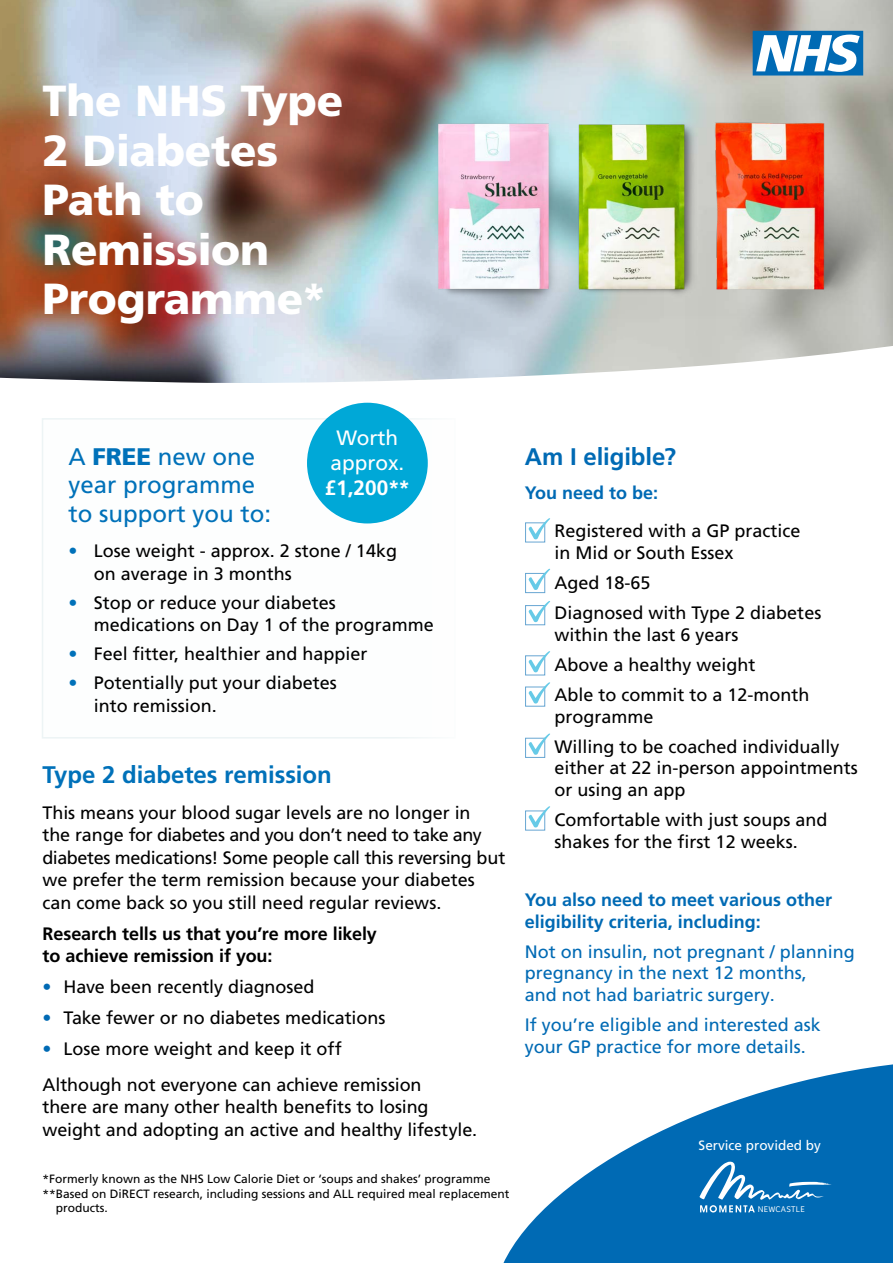
<style>
.page{position:relative;width:893px;height:1263px;background:#fff}
.page>*{position:absolute;margin:0;border:0;box-sizing:border-box;transform-origin:0 0}
.t1{font:900 43.5px/49.5px "Frutiger LT Pro";letter-spacing:-.005em;color:#fff}
.t2{font:24px/28.8px "Frutiger LT Pro";color:#0071b9}
.t3{font:700 24px "Frutiger LT Pro";letter-spacing:-.005em;color:#0071b9}
.t4{font:700 24px "Frutiger LT Pro";letter-spacing:-.005em;color:#006ab4}
.t5{font:20.85px/24.8px "Frutiger LT Pro";color:#fff;text-align:center}
.t6{font:18px/22.5px "Frutiger LT Pro";color:#000}
.t7{font:18px/21.6px "Frutiger LT Pro";color:#006ab4}
.t8{font:700 18px/21.6px "Frutiger LT Pro";color:#006ab4}
.t9{font:700 18px/22.5px "Frutiger LT Pro";letter-spacing:-.005em;color:#000}
.t10{font:13.5px "Frutiger LT Pro";color:#fff}
.t11{font:12px/14.4px "Frutiger LT Pro";color:#000}
.t12{font:300 8.55px "Bree";letter-spacing:.035em;color:#fff}
.s1{font-weight:700}
.s2{font-weight:900}
.s3{color:#0071b9}
.s4{color:#006ab4}
</style>
<div class="page">
<img style="left:399px;top:0;width:494px;height:290px">
<img style="left:0;top:0;width:399px;height:290px">
<svg style="left:0;top:290px;width:893px;height:128px"></svg>
<svg style="left:753px;top:31px;width:110px;height:45px"></svg>
<img style="left:399px;top:115px;width:119px;height:191px">
<img style="left:518px;top:107px;width:222px;height:211px">
<img style="left:661px;top:104px;width:222px;height:211px">
<svg style="left:503px;top:1064px;width:390px;height:199px;fill:#006ab4"></svg>
<svg style="left:528px;top:518px;width:23px;height:22px"></svg>
<svg style="left:528px;top:568px;width:22px;height:22px"></svg>
<svg style="left:528px;top:601px;width:23px;height:22px"></svg>
<svg style="left:528px;top:651px;width:23px;height:22px"></svg>
<svg style="left:528px;top:682px;width:22px;height:22px"></svg>
<svg style="left:528px;top:733px;width:22px;height:22px"></svg>
<svg style="left:528px;top:806px;width:22px;height:22px"></svg>
<svg style="left:699px;top:1162px;width:133px;height:50px;background:#2881bf"></svg>
<div style="left:42px;top:418px;width:414px;height:320px;background:#fdfefe;border:2px solid #edf4f5"></div>
<div style="left:307px;top:403px;width:121px;height:120px;background:#00a8d7;border-radius:50%"></div>
<p class="t1" style="left:43px;top:76px;width:302px">The NHS Type<br>2 Diabetes<br>Path to<br>Remission<br>Programme*</p>
<p class="t5" style="left:325px;top:426px;width:87px">Worth approx. <span class="s1">£1,200**</span></p>
<p class="t2" style="left:68px;top:442px;width:204px">A <span class="s2">FREE</span> new one year programme to support you to:</p>
<p class="t6" style="left:94px;top:540px;width:305px;text-indent:-26px"><span class="s3">•</span> Lose weight - approx. 2 stone / 14kg on average in 3 months</p>
<p class="t6" style="left:94px;top:591px;width:341px;text-indent:-26px"><span class="s3">•</span> Stop or reduce your diabetes medications on Day 1 of the programme</p>
<p class="t6" style="left:68px;top:643px;width:300px"><span class="s3">•</span> Feel fitter, healthier and happier</p>
<p class="t6" style="left:94px;top:672px;width:245px;text-indent:-26px"><span class="s3">•</span> Potentially put your diabetes into remission.</p>
<p class="t3" style="left:43px;top:761px;width:291px">Type 2 diabetes remission</p>
<p class="t6" style="left:43px;top:801px;width:464px">This means your blood sugar levels are no longer in<br>the range for diabetes and you don’t need to take any diabetes medications! Some people call this reversing but we prefer the term remission because your diabetes can come back so you still need regular reviews.</p>
<p class="t9" style="left:43px;top:922px;width:336px">Research tells us that you’re more likely to achieve remission if you:</p>
<p class="t6" style="left:43px;top:976px;width:274px"><span class="s4">•</span> Have been recently diagnosed</p>
<p class="t6" style="left:43px;top:1007px;width:344px"><span class="s4">•</span> Take fewer or no diabetes medications</p>
<p class="t6" style="left:43px;top:1038px;width:301px"><span class="s4">•</span> Lose more weight and keep it off</p>
<p class="t6" style="left:43px;top:1073px;width:436px">Although not everyone can achieve remission<br>there are many other health benefits to losing weight and adopting an active and healthy lifestyle.</p>
<p class="t11" style="left:43px;top:1172px;width:450px">*Formerly known as the NHS Low Calorie Diet or ‘soups and shakes’ programme</p>
<p class="t11" style="left:56px;top:1186px;width:455px;text-indent:-13px">**Based on DiRECT research, including sessions and ALL required meal replacement products.</p>
<p class="t4" style="left:525px;top:442px;width:153px">Am I eligible?</p>
<p class="t8" style="left:525px;top:482px;width:135px">You need to be:</p>
<p class="t6" style="left:555px;top:520px;width:248px;line-height:21.6px">Registered with a GP practice in Mid or South Essex</p>
<p class="t6" style="left:555px;top:572px;width:98px">Aged 18-65</p>
<p class="t6" style="left:555px;top:602px;width:268px;line-height:21.6px">Diagnosed with Type 2 diabetes within the last 6 years</p>
<p class="t6" style="left:555px;top:654px;width:203px">Above a healthy weight</p>
<p class="t6" style="left:555px;top:684px;width:257px;line-height:21.6px">Able to commit to a 12-month programme</p>
<p class="t6" style="left:555px;top:736px;width:305px;line-height:21.6px">Willing to be coached individually either at 22 in-person appointments or using an app</p>
<p class="t6" style="left:555px;top:809px;width:275px;line-height:21.6px">Comfortable with just soups and shakes for the first 12 weeks.</p>
<p class="t8" style="left:525px;top:889px;width:309px">You also need to meet various other eligibility criteria, including:</p>
<p class="t7" style="left:525px;top:941px;width:332px">Not on insulin, not pregnant / planning pregnancy in the next 12 months,<br>and not had bariatric surgery.</p>
<p class="t7" style="left:525px;top:1014px;width:298px">If you’re eligible and interested ask your GP practice for more details.</p>
<p class="t10" style="left:699px;top:1138px;width:124px">Service provided by</p>
<p class="t12" style="left:758px;top:1204px;width:48px">NEWCASTLE</p>
</div>
